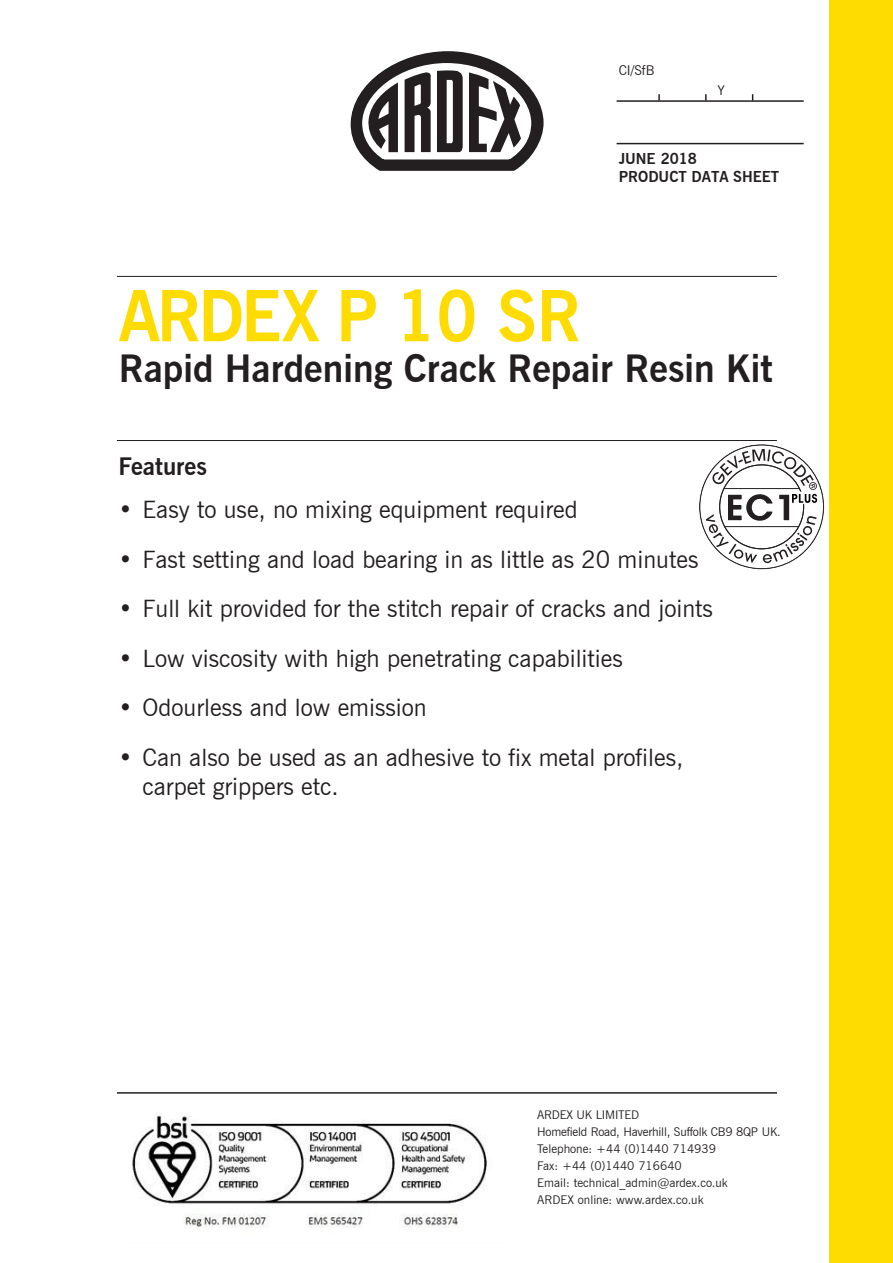
<style>
.page{position:relative;width:893px;height:1263px;background:#fff}
.page>*{position:absolute;margin:0;border:0;box-sizing:border-box;transform-origin:0 0}
.t1{font:700 70.5px "News Goth BT";letter-spacing:-.025em;color:#ffdc01;scale:.95 1}
.t2{font:700 37.5px "News Goth BT";color:#231f20}
.t3{font:24px/29px "News Goth BT";color:#231f20}
.t4{font:700 24px "News Goth BT";color:#231f20}
.t5{font:700 15px/17.9px "News Goth BT";color:#231f20}
.t6{font:13.5px "News Goth BT";color:#231f20}
.t7{font:12px/17.1px "News Goth BT";color:#231f20}
</style>
<div class="page">
<div style="left:829px;top:0;width:64px;height:1263px;background:#ffdc01"></div>
<hr style="left:617px;top:100px;width:187px;height:2px;background:#231f20">
<hr style="left:617px;top:143px;width:187px;height:1px;background:#231f20">
<svg style="left:658px;top:94px;width:2px;height:7px"></svg>
<svg style="left:705px;top:94px;width:2px;height:7px"></svg>
<svg style="left:350px;top:51px;width:194px;height:120px"></svg>
<hr style="left:117px;top:276px;width:660px;height:1px;background:#231f20">
<hr style="left:117px;top:440px;width:660px;height:1px;background:#231f20">
<hr style="left:117px;top:1092px;width:660px;height:2px;background:#231f20">
<img style="left:132px;top:1115px;width:355px;height:113px">
<svg style="left:700px;top:445px;width:123px;height:124px"></svg>
<p class="t6" style="left:619px;top:62px;width:37px">CI/SfB</p>
<p class="t6" style="left:718px;top:82px;width:9px">Y</p>
<p class="t5" style="left:619px;top:149px;width:162px">JUNE 2018<br>PRODUCT DATA SHEET</p>
<h1 class="t1" style="left:119px;top:273px;width:488px">ARDEX P 10 SR</h1>
<h2 class="t2" style="left:119px;top:346px;width:655px">Rapid Hardening Crack Repair Resin Kit</h2>
<p class="t4" style="left:118px;top:452px;width:90px">Features</p>
<p class="t3" style="left:118px;top:495px;width:461px">• Easy to use, no mixing equipment required</p>
<p class="t3" style="left:118px;top:544px;width:581px">• Fast setting and load bearing in as little as 20 minutes</p>
<p class="t3" style="left:118px;top:594px;width:596px">• Full kit provided for the stitch repair of cracks and joints</p>
<p class="t3" style="left:118px;top:643px;width:506px">• Low viscosity with high penetrating capabilities</p>
<p class="t3" style="left:118px;top:693px;width:310px">• Odourless and low emission</p>
<p class="t3" style="left:143px;top:742px;width:542px;text-indent:-24px">• Can also be used as an adhesive to fix metal profiles, carpet grippers etc.</p>
<p class="t7" style="left:537px;top:1106px;width:245px">ARDEX UK LIMITED<br>Homefield Road, Haverhill, Suffolk CB9 8QP UK.<br>Telephone: +44 (0)1440 714939<br>Fax: +44 (0)1440 716640<br>Email: technical_admin@ardex.co.uk<br>ARDEX online: www.ardex.co.uk</p>
</div>
